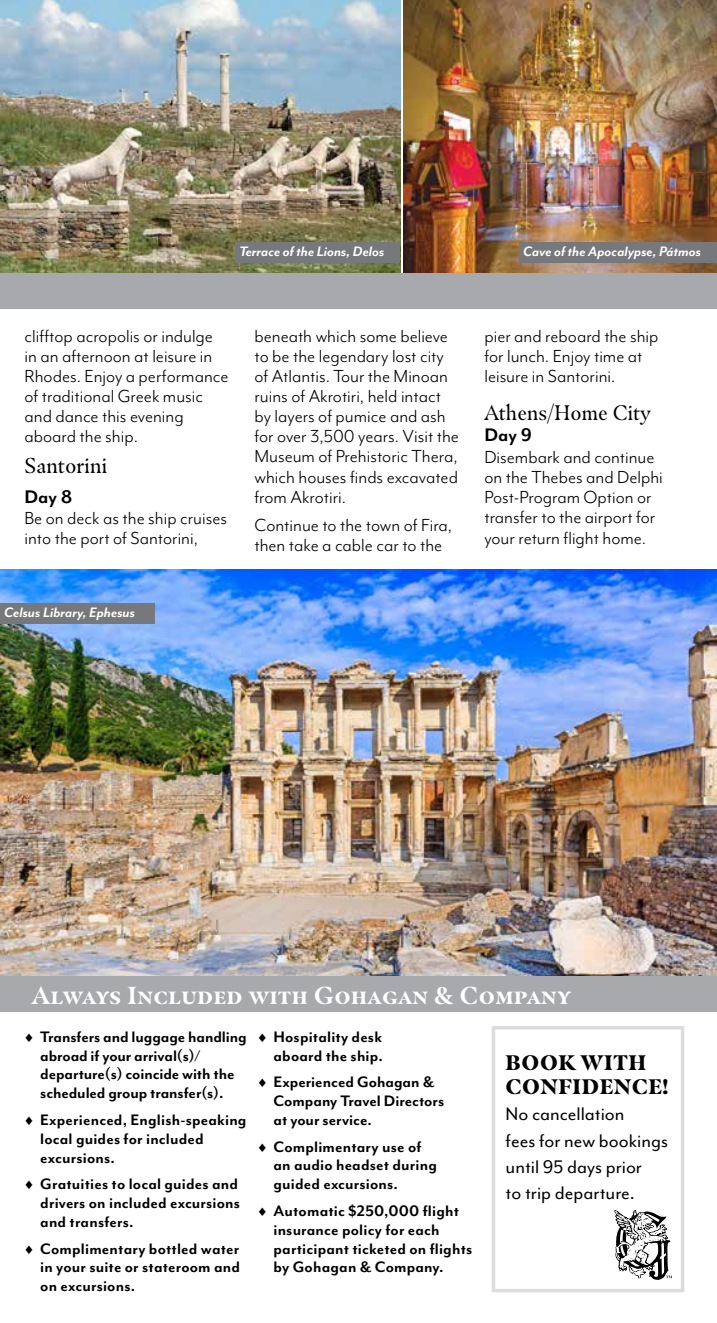
<style>
.page{position:relative;width:717px;height:1323px;background:#fff}
.page>*{position:absolute;margin:0;border:0;box-sizing:border-box;transform-origin:0 0}
.t1{font:700 24.5px "Masqualero";letter-spacing:.025em;color:#fff}
.t2{font:21.35px "Masqualero";color:#000}
.t3{font:21px/26.2px "Mr Eaves Mod OT";color:#000}
.t4{font:900 21px/24.5px "Masqualero";letter-spacing:.03em;color:#000}
.t5{font:21px "Masqualero";color:#000}
.t6{font:700 21px "Mr Eaves Mod OT";color:#000}
.t7{font:20.12px/20.1px "Mr Eaves Mod OT";color:#000}
.t8{font:700 17.5px/18.9px "Mr Eaves Mod OT";letter-spacing:.01em;color:#000}
.t9{font:italic 700 15.75px "Mr Eaves Mod OT";color:#fff}
</style>
<div class="page">
<img style="left:1px;top:570px;width:716px;height:406px">
<div style="left:0;top:603px;width:154px;height:20px;background:#77787b"></div>
<img style="left:404px;top:0;width:313px;height:274px">
<img style="left:0;top:0;width:400px;height:274px">
<div style="left:0;top:274px;width:717px;height:35px;background:#a7a9ac"></div>
<div style="left:0;top:976px;width:717px;height:35px;background:#a7a9ac"></div>
<div style="left:519px;top:242px;width:198px;height:20px;background:#77787b"></div>
<div style="left:235px;top:242px;width:165px;height:20px;background:#77787b"></div>
<svg style="left:614px;top:1210px;width:58px;height:70px"></svg>
<div style="left:491px;top:1026px;width:193px;height:266px;border:4px solid #dcddde"></div>
<p class="t9" style="left:239px;top:242px;width:146px">Terrace of the Lions, Delos</p>
<p class="t9" style="left:523px;top:242px;width:179px">Cave of the Apocalypse, Pátmos</p>
<p class="t7" style="left:24px;top:325px;width:205px">clifftop acropolis or indulge in an afternoon at leisure in<br>Rhodes. Enjoy a performance of traditional Greek music and dance this evening aboard the ship.</p>
<p class="t2" style="left:24px;top:453px;width:84px">Santorini</p>
<p class="t6" style="left:24px;top:484px;width:49px">Day 8</p>
<p class="t7" style="left:24px;top:508px;width:204px">Be on deck as the ship cruises into the port of Santorini,</p>
<p class="t9" style="left:4px;top:604px;width:132px">Celsus Library, Ephesus</p>
<p class="t7" style="left:254px;top:325px;width:206px">beneath which some believe to be the legendary lost city of Atlantis. Tour the Minoan ruins of Akrotiri, held intact by layers of pumice and ash for over 3,500 years. Visit the<br>Museum of Prehistoric Thera, which houses finds excavated from Akrotiri.</p>
<p class="t7" style="left:254px;top:514px;width:199px">Continue to the town of Fira, then take a cable car to the</p>
<p class="t7" style="left:484px;top:325px;width:175px">pier and reboard the ship for lunch. Enjoy time at leisure in Santorini.</p>
<p class="t5" style="left:484px;top:400px;width:168px">Athens/Home City</p>
<p class="t6" style="left:484px;top:423px;width:49px">Day 9</p>
<p class="t7" style="left:484px;top:447px;width:180px">Disembark and continue on the Thebes and Delphi<br>Post‑Program Option or transfer to the airport for your return flight home.</p>
<p class="t1" style="left:32px;top:980px;width:540px">Always Included with Gohagan &amp; Company</p>
<p class="t8" style="left:40px;top:1027px;width:208px;text-indent:-16px">♦ Transfers and luggage handling abroad if your arrival(s)/ departure(s) coincide with the scheduled group transfer(s).</p>
<p class="t8" style="left:40px;top:1110px;width:208px;text-indent:-16px">♦ Experienced, English-speaking local guides for included excursions.</p>
<p class="t8" style="left:40px;top:1174px;width:201px;text-align:justify;text-indent:-16px">♦ Gratuities to local guides and drivers on included excursions and transfers.</p>
<p class="t8" style="left:40px;top:1239px;width:201px;text-align:justify;text-indent:-16px">♦ Complimentary bottled water in your suite or stateroom and on excursions.</p>
<p class="t8" style="left:258px;top:1027px;width:127px;text-align:right">♦ Hospitality desk aboard the ship.</p>
<p class="t8" style="left:273px;top:1072px;width:172px;text-indent:-16px">♦ Experienced Gohagan &amp;<br>Company Travel Directors at your service.</p>
<p class="t8" style="left:273px;top:1137px;width:165px;text-indent:-16px">♦ Complimentary use of an audio headset during guided excursions.</p>
<p class="t8" style="left:273px;top:1201px;width:200px;text-indent:-16px">♦ Automatic $250,000 flight insurance policy for each participant ticketed on flights by Gohagan &amp; Company.</p>
<p class="t4" style="left:505px;top:1050px;width:164px">BOOK WITH<br>CONFIDENCE!</p>
<p class="t3" style="left:505px;top:1101px;width:164px">No cancellation<br>fees for new bookings until 95 days prior<br>to trip departure.</p>
</div>
